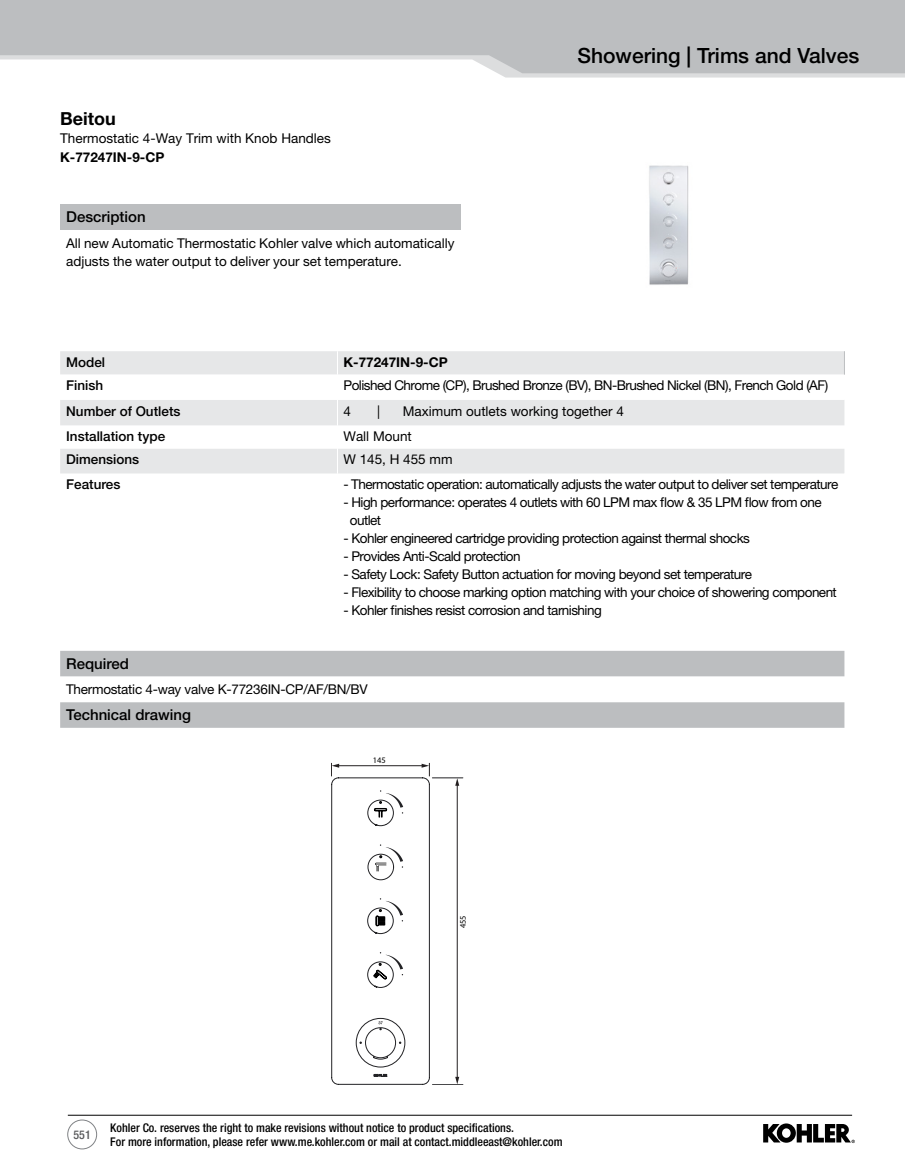
<style>
.page{position:relative;width:905px;height:1175px;background:#fff}
.page>*{position:absolute;margin:0;border:0;box-sizing:border-box;transform-origin:0 0}
.t1{font:500 21px "Helvetica Neue LT Pro";color:#000}
.t2{font:700 18px "Helvetica Neue LT Pro";color:#000}
.t3{font:500 15px "Helvetica Neue LT Pro";color:#000}
.t4{font:13.5px "Helvetica Neue LT Pro";letter-spacing:-.04em;color:#000}
.t5{font:13.5px/18px "Helvetica Neue LT Pro";color:#000}
.t6{font:500 13.5px "Helvetica Neue LT Pro";color:#000}
.t7{font:13.5px "Helvetica Neue LT Pro";letter-spacing:-.02em;color:#000}
.t8{font:700 13.5px "Helvetica Neue LT Pro";color:#000}
.t9{font:500 condensed 12px/13.5px "Helvetica Neue LT Pro";color:#000}
.t10{font:500 condensed 12px "Helvetica Neue LT Pro";color:#58595b}
.t11{font:8.4px "Arial";color:#000}
</style>
<div class="page">
<hr style="left:68px;top:1115px;width:784px;height:1px;background:#000">
<svg style="left:498px;top:73px;width:406px;height:5px;background:#dddedf"></svg>
<svg style="left:0;top:0;width:904px;height:73px;background:#c3c5c7"></svg>
<svg style="left:763px;top:1123px;width:91px;height:20px"></svg>
<div style="left:67px;top:1119px;width:30px;height:30px;border:1px solid #808285;border-radius:50%"></div>
<svg style="left:60px;top:351px;width:785px;height:122px"></svg>
<div style="left:60px;top:204px;width:400px;height:25px;background:#bcbec0"></div>
<svg style="left:60px;top:651px;width:784px;height:77px;fill:#bcbec0"></svg>
<svg style="left:331px;top:763px;width:132px;height:322px"></svg>
<img style="left:649px;top:165px;width:40px;height:120px">
<p class="t2" style="left:60px;top:107px;width:57px">Beitou</p>
<p class="t5" style="left:60px;top:129px;width:272px">Thermostatic 4-Way Trim with Knob Handles</p>
<p class="t8" style="left:60px;top:149px;width:106px">K-77247IN-9-CP</p>
<p class="t3" style="left:66px;top:208px;width:81px">Description</p>
<p class="t5" style="left:66px;top:234px;width:390px">All new Automatic Thermostatic Kohler valve which automatically adjusts the water output to deliver your set temperature.</p>
<p class="t1" style="left:577px;top:43px;width:283px">Showering | Trims and Valves</p>
<p class="t6" style="left:66px;top:354px;width:41px">Model</p>
<p class="t8" style="left:343px;top:354px;width:106px">K-77247IN-9-CP</p>
<p class="t6" style="left:66px;top:377px;width:39px">Finish</p>
<p class="t4" style="left:343px;top:377px;width:486px">Polished Chrome (CP), Brushed Bronze (BV), BN-Brushed Nickel (BN), French Gold (AF)</p>
<p class="t6" style="left:66px;top:402px;width:116px">Number of Outlets</p>
<p class="t4" style="left:343px;top:402px;width:9px">4</p>
<p class="t4" style="left:377px;top:402px;width:4px">|</p>
<p class="t5" style="left:403px;top:401px;width:223px">Maximum outlets working together 4</p>
<p class="t6" style="left:66px;top:428px;width:101px">Installation type</p>
<p class="t5" style="left:343px;top:427px;width:70px">Wall Mount</p>
<p class="t6" style="left:66px;top:451px;width:75px">Dimensions</p>
<p class="t4" style="left:343px;top:451px;width:111px">W 145, H 455 mm</p>
<p class="t6" style="left:66px;top:476px;width:56px">Features</p>
<p class="t4" style="left:343px;top:476px;width:496px">- Thermostatic operation: automatically adjusts the water output to deliver set temperature</p>
<p class="t4" style="left:343px;top:494px;width:479px">- High performance: operates 4 outlets with 60 LPM max flow &amp; 35 LPM flow from one</p>
<p class="t4" style="left:350px;top:512px;width:33px">outlet</p>
<p class="t4" style="left:343px;top:530px;width:408px">- Kohler engineered cartridge providing protection against thermal shocks</p>
<p class="t4" style="left:343px;top:548px;width:179px">- Provides Anti-Scald protection</p>
<p class="t4" style="left:343px;top:566px;width:410px">- Safety Lock: Safety Button actuation for moving beyond set temperature</p>
<p class="t4" style="left:343px;top:584px;width:495px">- Flexibility to choose marking option matching with your choice of showering component</p>
<p class="t4" style="left:343px;top:602px;width:260px">- Kohler finishes resist corrosion and tarnishing</p>
<p class="t3" style="left:66px;top:654px;width:64px">Required</p>
<p class="t7" style="left:66px;top:681px;width:303px">Thermostatic 4-way valve K-77236IN-CP/AF/BN/BV</p>
<p class="t3" style="left:66px;top:706px;width:126px">Technical drawing</p>
<p class="t11" style="left:373px;top:755px;width:14px">145</p>
<p class="t11" style="left:458px;top:928px;width:14px;rotate:-90deg">455</p>
<p class="t10" style="left:74px;top:1127px;width:19px">551</p>
<p class="t9" style="left:110px;top:1120px;width:454px">Kohler Co. reserves the right to make revisions without notice to product specifications.<br>For more information, please refer www.me.kohler.com or mail at contact.middleeast@kohler.com</p>
</div>
